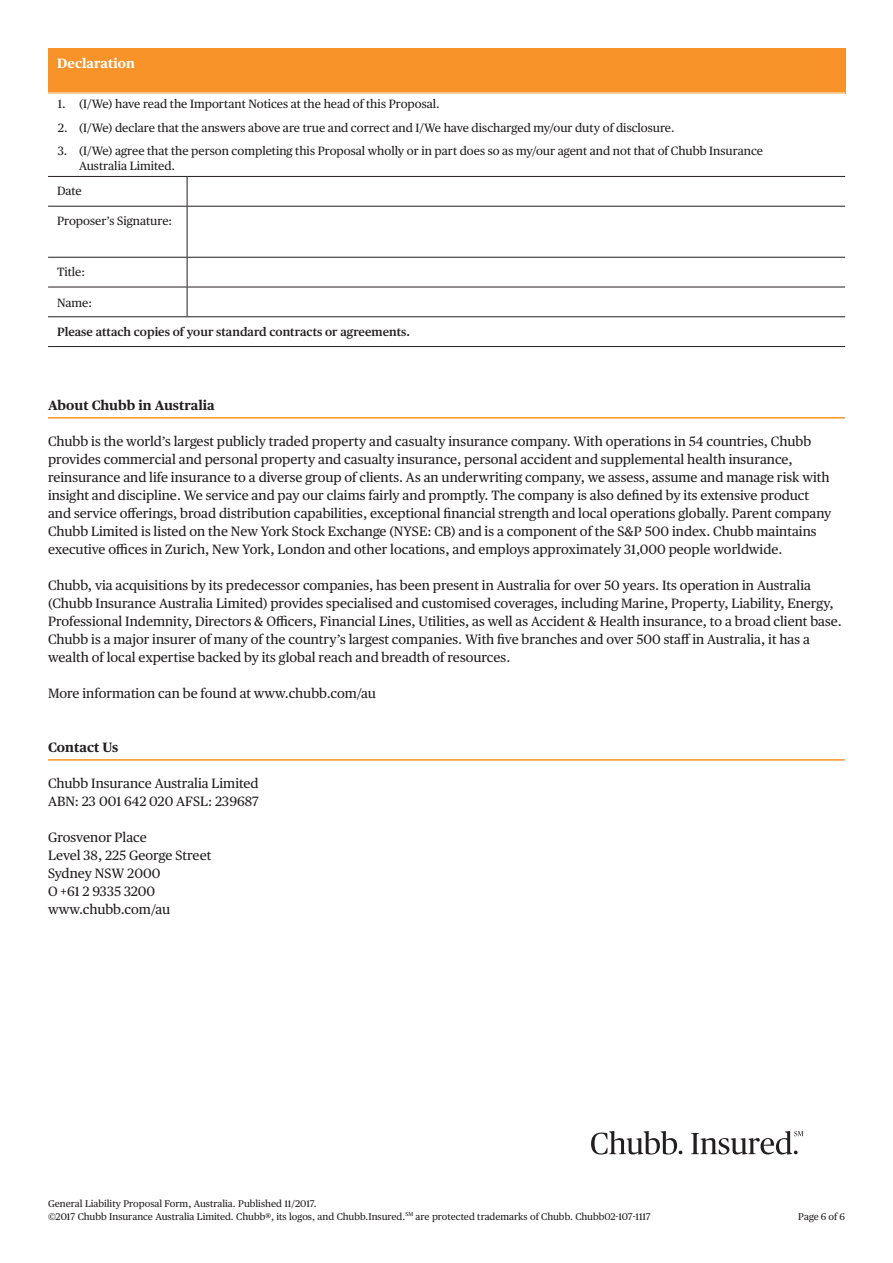
<style>
.page{position:relative;width:893px;height:1263px;background:#fff}
.page>*{position:absolute;margin:0;border:0;box-sizing:border-box;transform-origin:0 0}
.Body_Copy_Black{font:13.5px/18px "Chubb Publico Text";color:#231f20}
.Headings_Theme_Rule{font:700 13.5px "Chubb Publico Text";color:#231f20}
.Table_Head{font:700 13.5px "Chubb Publico Text";color:#fff}
.Table_Text{font:12px/15px "Chubb Publico Text";color:#231f20}
.Body_Copy_-_9pt{font:600 12px "Chubb Publico Text";color:#231f20}
.Body_Copy_-_9pt-2{font:12px "Chubb Publico Text";color:#231f20}
.Legal{font:9.75px "Chubb Publico Text";color:#231f20}
</style>
<div class="page">
<svg style="left:591px;top:1131px;width:91px;height:23px"></svg>
<svg style="left:691px;top:1131px;width:112px;height:23px"></svg>
<hr style="left:48px;top:417px;width:797px;height:2px;background:#f79328">
<hr style="left:48px;top:759px;width:797px;height:2px;background:#f79328">
<div style="left:48px;top:48px;width:797px;height:45px;background:#f79328"></div>
<hr style="left:48px;top:176px;width:139px;height:1px;background:#231f20">
<hr style="left:187px;top:176px;width:658px;height:1px;background:#231f20">
<svg style="left:187px;top:177px;width:1px;height:29px"></svg>
<hr style="left:48px;top:206px;width:139px;height:1px;background:#231f20">
<hr style="left:187px;top:206px;width:658px;height:1px;background:#231f20">
<hr style="left:187px;top:207px;width:1px;height:50px;background:#231f20">
<hr style="left:48px;top:257px;width:139px;height:1px;background:#231f20">
<hr style="left:187px;top:257px;width:658px;height:1px;background:#231f20">
<hr style="left:48px;top:287px;width:139px;height:1px;background:#231f20">
<hr style="left:187px;top:287px;width:658px;height:1px;background:#231f20">
<svg style="left:187px;top:258px;width:1px;height:58px"></svg>
<hr style="left:48px;top:316px;width:139px;height:1px;background:#231f20">
<hr style="left:187px;top:316px;width:658px;height:1px;background:#231f20">
<hr style="left:48px;top:346px;width:139px;height:1px;background:#231f20">
<hr style="left:187px;top:346px;width:658px;height:1px;background:#231f20">
<p class="Table_Head" style="left:57px;top:52px;width:79px">Declaration</p>
<p class="Table_Text" style="left:58px;top:96px;width:383px">1. (I/We) have read the Important Notices at the head of this Proposal.</p>
<p class="Table_Text" style="left:58px;top:120px;width:618px">2. (I/We) declare that the answers above are true and correct and I/We have discharged my/our duty of disclosure.</p>
<p class="Table_Text" style="left:79px;top:143px;width:686px;text-indent:-21px">3. (I/We) agree that the person completing this Proposal wholly or in part does so as my/our agent and not that of Chubb Insurance<br>Australia Limited.</p>
<p class="Body_Copy_-_9pt-2" style="left:57px;top:182px;width:26px">Date</p>
<p class="Body_Copy_-_9pt-2" style="left:57px;top:211px;width:117px">Proposer’s Signature:</p>
<p class="Body_Copy_-_9pt-2" style="left:57px;top:262px;width:30px">Title:</p>
<p class="Body_Copy_-_9pt-2" style="left:57px;top:293px;width:37px">Name:</p>
<p class="Body_Copy_-_9pt" style="left:57px;top:323px;width:355px">Please attach copies of your standard contracts or agreements.</p>
<p class="Headings_Theme_Rule" style="left:48px;top:395px;width:168px">About Chubb in Australia</p>
<p class="Body_Copy_Black" style="left:48px;top:432px;width:785px">Chubb is the world’s largest publicly traded property and casualty insurance company. With operations in 54 countries, Chubb provides commercial and personal property and casualty insurance, personal accident and supplemental health insurance, reinsurance and life insurance to a diverse group of clients. As an underwriting company, we assess, assume and manage risk with insight and discipline. We service and pay our claims fairly and promptly. The company is also defined by its extensive product and service offerings, broad distribution capabilities, exceptional financial strength and local operations globally. Parent company Chubb Limited is listed on the New York Stock Exchange (NYSE: CB) and is a component of the S&amp;P 500 index. Chubb maintains executive offices in Zurich, New York, London and other locations, and employs approximately 31,000 people worldwide.</p>
<p class="Body_Copy_Black" style="left:48px;top:576px;width:795px">Chubb, via acquisitions by its predecessor companies, has been present in Australia for over 50 years. Its operation in Australia (Chubb Insurance Australia Limited) provides specialised and customised coverages, including Marine, Property, Liability, Energy, Professional Indemnity, Directors &amp; Officers, Financial Lines, Utilities, as well as Accident &amp; Health insurance, to a broad client base.<br>Chubb is a major insurer of many of the country’s largest companies. With five branches and over 500 staff in Australia, it has a wealth of local expertise backed by its global reach and breadth of resources.</p>
<p class="Body_Copy_Black" style="left:48px;top:684px;width:329px">More information can be found at www.chubb.com/au</p>
<p class="Headings_Theme_Rule" style="left:48px;top:737px;width:72px">Contact Us</p>
<p class="Body_Copy_Black" style="left:48px;top:774px;width:212px">Chubb Insurance Australia Limited<br>ABN: 23 001 642 020 AFSL: 239687</p>
<p class="Body_Copy_Black" style="left:48px;top:828px;width:165px">Grosvenor Place<br>Level 38, 225 George Street<br>Sydney NSW 2000<br>O +61 2 9335 3200 www.chubb.com/au</p>
<p class="Legal" style="left:48px;top:1196px;width:270px">General Liability Proposal Form, Australia. Published 11/2017.</p>
<p class="Legal" style="left:48px;top:1209px;width:604px">©2017 Chubb Insurance Australia Limited. Chubb®, its logos, and Chubb.Insured.<sup>SM</sup> are protected trademarks of Chubb. Chubb02-107-1117</p>
<p class="Legal" style="left:798px;top:1209px;width:48px">Page 6 of 6</p>
</div>
